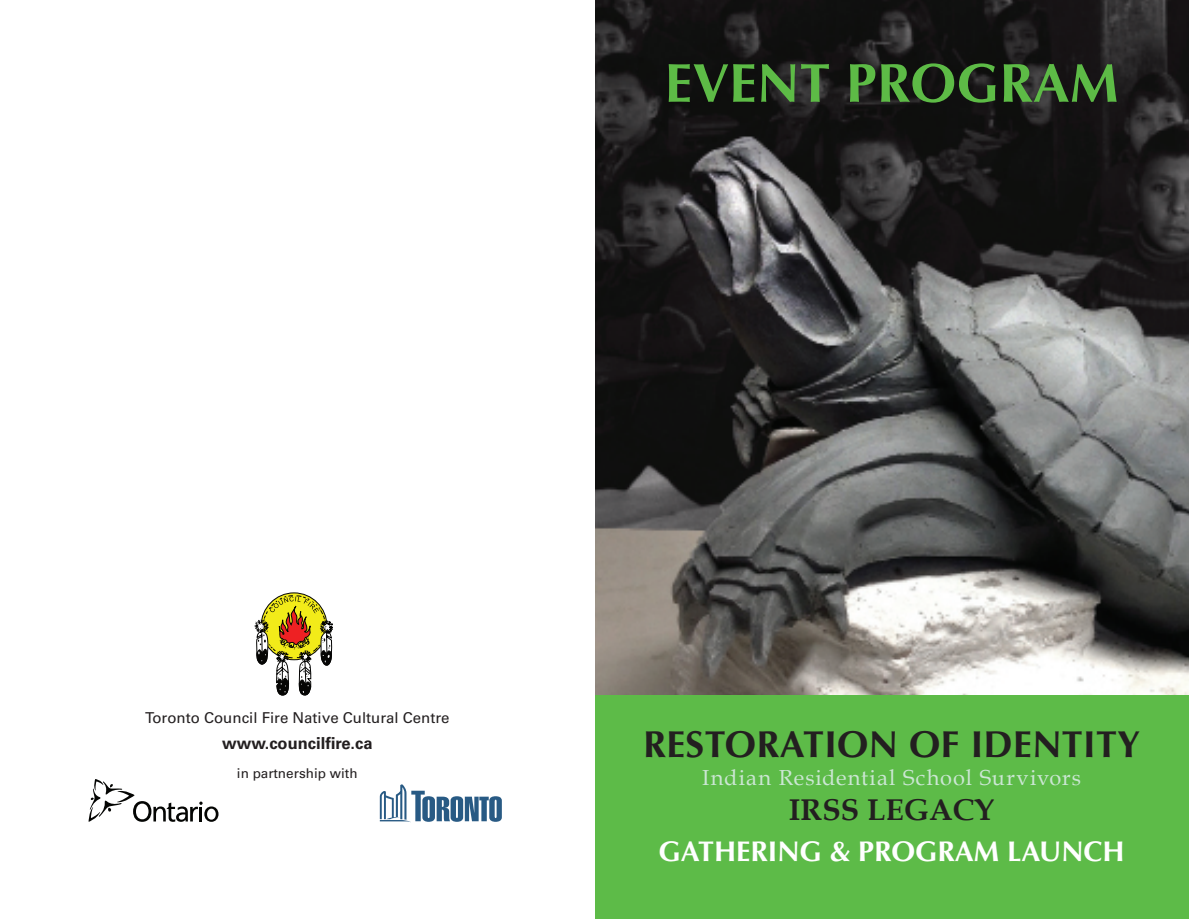
<style>
.page{position:relative;width:1189px;height:919px;background:#fff}
.page>*{position:absolute;margin:0;border:0;box-sizing:border-box;transform-origin:0 0}
.t1{font:700 54.75px "Optima";letter-spacing:.005em;color:#5dbb46}
.t2{font:700 37.5px "Optima";letter-spacing:.01em;color:#231f20}
.t3{font:700 30px "Book Antiqua";letter-spacing:.005em;color:#231f20}
.t4{font:700 28.5px "Optima";color:#fff}
.t5{font:21.75px "Book Antiqua";letter-spacing:.05em;color:#cbe6d3}
.t6{font:700 16.5px "Univers";color:#231f20}
.t7{font:15px "Univers";color:#231f20}
.t8{font:13.5px "Univers";color:#231f20}
</style>
<div class="page">
<img style="left:595px;top:0;width:593px;height:695px">
<div style="left:594px;top:695px;width:594px;height:223px;background:#5dbb48"></div>
<svg style="left:254px;top:595px;width:79px;height:100px"></svg>
<svg style="left:89px;top:779px;width:129px;height:42px"></svg>
<svg style="left:380px;top:784px;width:122px;height:38px"></svg>
<p class="t1" style="left:664px;top:51px;width:455px">EVENT PROGRAM</p>
<p class="t7" style="left:145px;top:709px;width:306px">Toronto Council Fire Native Cultural Centre</p>
<p class="t6" style="left:222px;top:733px;width:152px">www.councilfire.ca</p>
<p class="t8" style="left:237px;top:765px;width:122px">in partnership with</p>
<p class="t2" style="left:643px;top:722px;width:498px">RESTORATION OF IDENTITY</p>
<p class="t5" style="left:702px;top:764px;width:380px">Indian Residential School Survivors</p>
<p class="t3" style="left:788px;top:792px;width:207px">IRSS LEGACY</p>
<p class="t4" style="left:658px;top:834px;width:467px">GATHERING &amp; PROGRAM LAUNCH</p>
</div>
